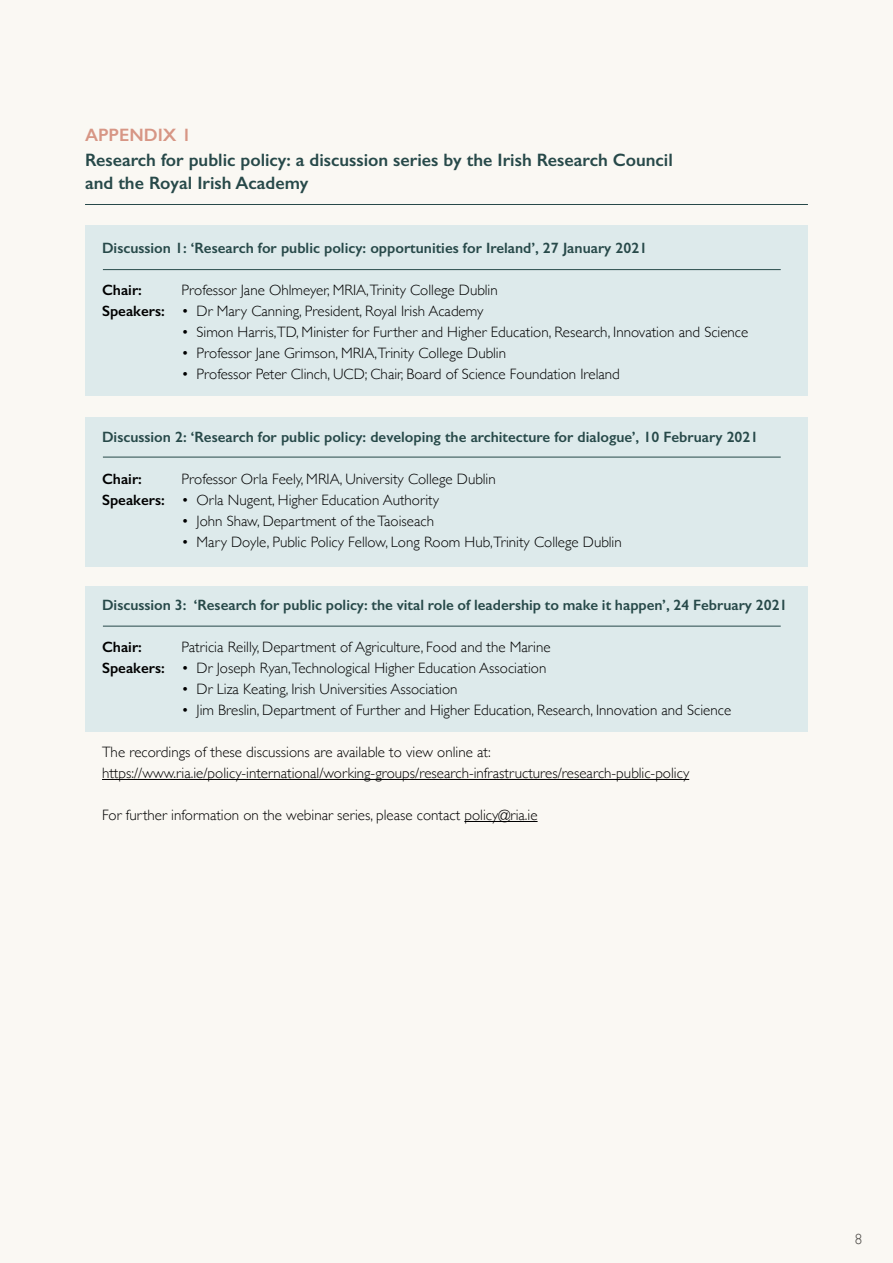
<style>
.page{position:relative;width:893px;height:1263px;background:#faf8f3}
.page>*{position:absolute;margin:0;border:0;box-sizing:border-box;transform-origin:0 0}
.t1{font:600 18px/22.5px "Gill Sans";color:#274949}
.t2{font:600 18px "Gill Sans";color:#d79685}
.t3{font:300 15px/21px "Gill Sans";color:#000}
.t4{font:600 15px "Gill Sans";color:#274949}
.t5{font:600 15px "Gill Sans";color:#000}
.s1{font-weight:600}
</style>
<div class="page">
<div style="left:85px;top:225px;width:723px;height:171px;background:#ddeaeb"></div>
<div style="left:85px;top:417px;width:723px;height:149px;background:#ddeaeb"></div>
<div style="left:85px;top:586px;width:723px;height:145px;background:#ddeaeb"></div>
<hr style="left:102px;top:779px;width:587px;height:1px;background:#000">
<hr style="left:464px;top:821px;width:74px;height:1px;background:#000">
<hr style="left:103px;top:269px;width:678px;height:1px;background:#274949">
<hr style="left:103px;top:457px;width:678px;height:1px;background:#274949">
<hr style="left:103px;top:626px;width:678px;height:1px;background:#274949">
<hr style="left:85px;top:204px;width:723px;height:1px;background:#274949">
<p class="t2" style="left:85px;top:124px;width:108px">APPENDIX 1</p>
<p class="t1" style="left:85px;top:149px;width:589px">Research for public policy: a discussion series by the Irish Research Council and the Royal Irish Academy</p>
<p class="t4" style="left:102px;top:239px;width:547px">Discussion 1: ‘Research for public policy: opportunities for Ireland’, 27 January 2021</p>
<p class="t5" style="left:102px;top:281px;width:41px">Chair:</p>
<p class="t3" style="left:102px;top:279px;width:397px;text-indent:80px">Professor Jane Ohlmeyer, MRIA,Trinity College Dublin<br><span class="s1">Speakers:</span> • Dr Mary Canning, President, Royal Irish Academy</p>
<p class="t3" style="left:182px;top:321px;width:568px">• Simon Harris,TD, Minister for Further and Higher Education, Research, Innovation and Science</p>
<p class="t3" style="left:182px;top:342px;width:326px">• Professor Jane Grimson, MRIA,Trinity College Dublin</p>
<p class="t3" style="left:182px;top:363px;width:440px">• Professor Peter Clinch, UCD; Chair, Board of Science Foundation Ireland</p>
<p class="t4" style="left:102px;top:428px;width:658px">Discussion 2: ‘Research for public policy: developing the architecture for dialogue’, 10 February 2021</p>
<p class="t5" style="left:102px;top:470px;width:41px">Chair:</p>
<p class="t3" style="left:102px;top:468px;width:395px;text-indent:80px">Professor Orla Feely, MRIA, University College Dublin<br><span class="s1">Speakers:</span> • Orla Nugent, Higher Education Authority</p>
<p class="t3" style="left:182px;top:510px;width:254px">• John Shaw, Department of the Taoiseach</p>
<p class="t3" style="left:182px;top:531px;width:442px">• Mary Doyle, Public Policy Fellow, Long Room Hub,Trinity College Dublin</p>
<p class="t4" style="left:102px;top:596px;width:687px">Discussion 3: ‘Research for public policy: the vital role of leadership to make it happen’, 24 February 2021</p>
<p class="t5" style="left:102px;top:638px;width:41px">Chair:</p>
<p class="t3" style="left:102px;top:636px;width:450px;text-align:right">Patricia Reilly, Department of Agriculture, Food and the Marine<br><span class="s1">Speakers:</span> • Dr Joseph Ryan,Technological Higher Education Association</p>
<p class="t3" style="left:182px;top:678px;width:277px">• Dr Liza Keating, Irish Universities Association</p>
<p class="t3" style="left:182px;top:699px;width:551px">• Jim Breslin, Department of Further and Higher Education, Research, Innovation and Science</p>
<p class="t3" style="left:102px;top:741px;width:589px">The recordings of these discussions are available to view online at: https://www.ria.ie/policy-international/working-groups/research-infrastructures/research-public-policy</p>
<p class="t3" style="left:102px;top:804px;width:437px">For further information on the webinar series, please contact policy@ria.ie</p>
<p class="t3" style="left:855px;top:1228px;width:9px">8</p>
</div>
